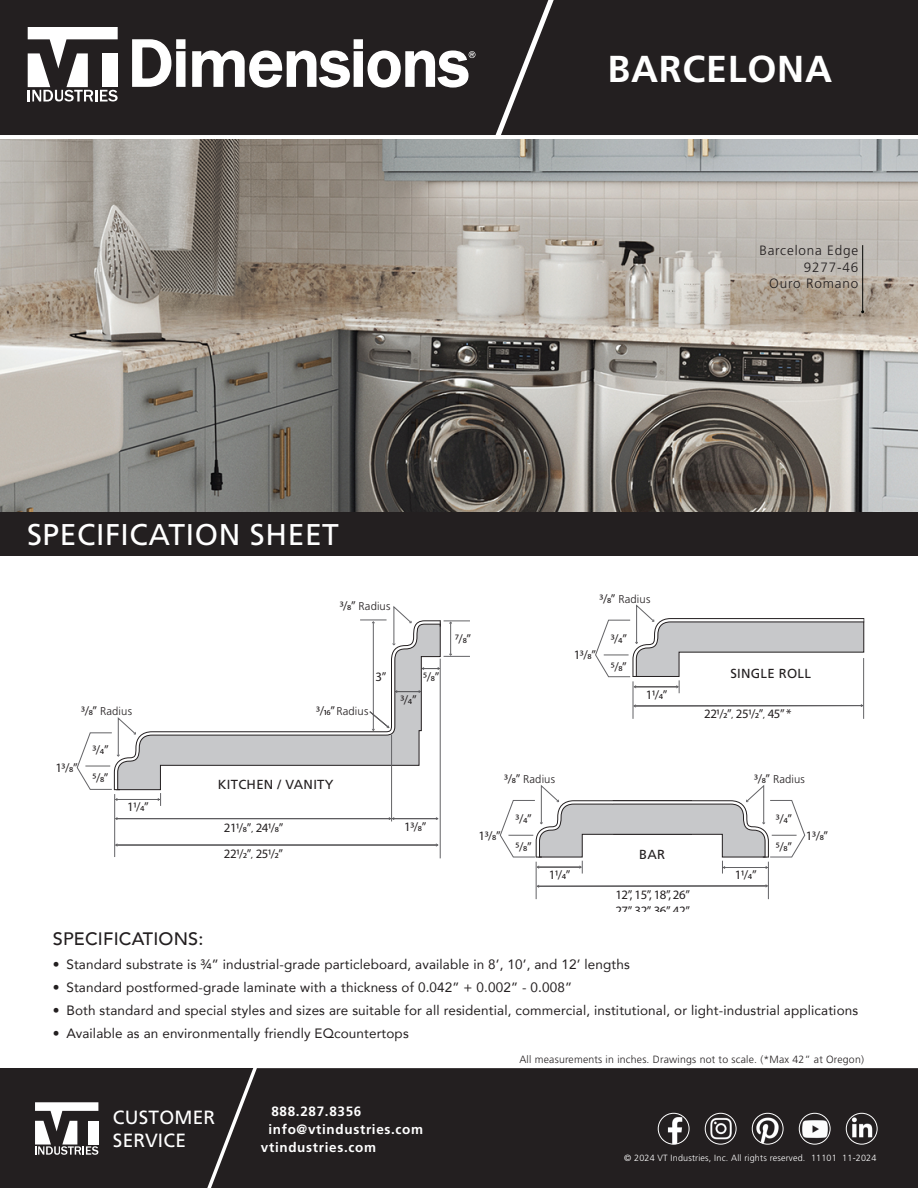
<style>
.page{position:relative;width:918px;height:1188px;background:#fff}
.page>*{position:absolute;margin:0;border:0;box-sizing:border-box;transform-origin:0 0}
.t1{font:700 37.5px "Frutiger LT Pro";letter-spacing:.02em;color:#fff}
.t2{font:30px "Frutiger LT Pro";letter-spacing:.02em;color:#fff}
.t3{font:19.05px/23px "Frutiger LT Pro";letter-spacing:.01em;color:#fff}
.t4{font:500 18px "Avenir";letter-spacing:.01em;color:#231f20}
.t5{font:13.5px "Avenir";letter-spacing:.01em;color:#231f20}
.t6{font:700 13.5px "Frutiger LT Pro";letter-spacing:.05em;color:#fff}
.t7{font:300 13.5px "Frutiger LT Pro";letter-spacing:.06em;color:#231f20}
.t8{font:13.05px "Frutiger LT Pro";letter-spacing:.02em;color:#231f20}
.t9{font:12.9px/27.9px "Myriad Pro";color:#231f20}
.t10{font:300 11.25px "Frutiger LT Pro";letter-spacing:.01em;color:#231f20}
.t11{font:300 10.5px "Frutiger LT Pro";letter-spacing:.02em;color:#231f20}
.t12{font:300 9px "Frutiger LT Pro";letter-spacing:.02em;color:#fff}
.s1{font-family:"Myriad Pro";font-weight:400;font-size:12.9px}
</style>
<div class="page">
<div style="left:253px;top:1068px;width:665px;height:120px;background:#231f20"></div>
<svg style="left:0;top:1068px;width:253px;height:120px"></svg>
<img style="left:752px;top:1113px;width:31px;height:31px;border-radius:15px">
<div style="left:752px;top:1113px;width:31px;height:32px;border:1px solid #fff;border-radius:50%"></div>
<img style="left:658px;top:1113px;width:29px;height:31px">
<div style="left:658px;top:1113px;width:31px;height:32px;border:1px solid #fff;border-radius:50%"></div>
<img style="left:846px;top:1113px;width:31px;height:31px;border-radius:15px">
<div style="left:846px;top:1113px;width:32px;height:32px;border:1px solid #fff;border-radius:50%"></div>
<img style="left:705px;top:1113px;width:31px;height:31px;border-radius:15px">
<div style="left:705px;top:1113px;width:31px;height:32px;border:1px solid #fff;border-radius:50%"></div>
<img style="left:799px;top:1113px;width:31px;height:31px;border-radius:15px">
<div style="left:799px;top:1113px;width:31px;height:32px;border:1px solid #fff;border-radius:50%"></div>
<div style="left:0;top:0;width:501px;height:135px;background:#231f20"></div>
<div style="left:501px;top:0;width:417px;height:135px;background:#231f20"></div>
<svg style="left:28px;top:27px;width:90px;height:75px"></svg>
<svg style="left:131px;top:38px;width:344px;height:50px"></svg>
<div style="left:0;top:512px;width:918px;height:43px;background:#231f20"></div>
<img style="left:0;top:140px;width:918px;height:372px">
<hr style="left:862px;top:245px;width:1px;height:67px;background:#040503">
<svg style="left:114px;top:620px;width:327px;height:171px"></svg>
<svg style="left:76px;top:716px;width:60px;height:74px"></svg>
<hr style="left:114px;top:794px;width:1px;height:63px;background:#636366">
<hr style="left:116px;top:799px;width:43px;height:1px;background:#636366">
<svg style="left:157px;top:793px;width:4px;height:13px"></svg>
<hr style="left:373px;top:622px;width:1px;height:108px;background:#636366">
<svg style="left:360px;top:620px;width:27px;height:4px"></svg>
<hr style="left:450px;top:622px;width:1px;height:33px;background:#636366">
<svg style="left:395px;top:690px;width:26px;height:3px"></svg>
<svg style="left:422px;top:667px;width:18px;height:3px"></svg>
<hr style="left:440px;top:659px;width:1px;height:199px;background:#636366">
<hr style="left:391px;top:735px;width:1px;height:86px;background:#636366">
<hr style="left:393px;top:818px;width:44px;height:1px;background:#636366">
<hr style="left:116px;top:818px;width:274px;height:1px;background:#636366">
<svg style="left:388px;top:817px;width:7px;height:3px"></svg>
<hr style="left:116px;top:845px;width:321px;height:1px;background:#636366">
<hr style="left:633px;top:681px;width:1px;height:38px;background:#636366">
<hr style="left:863px;top:658px;width:1px;height:61px;background:#636366">
<hr style="left:635px;top:705px;width:227px;height:1px;background:#636366">
<hr style="left:536px;top:862px;width:1px;height:37px;background:#636366">
<hr style="left:768px;top:862px;width:1px;height:37px;background:#636366">
<hr style="left:538px;top:885px;width:229px;height:2px;background:#636366">
<svg style="left:440px;top:620px;width:30px;height:7px"></svg>
<svg style="left:444px;top:653px;width:26px;height:4px"></svg>
<svg style="left:393px;top:606px;width:19px;height:40px"></svg>
<svg style="left:595px;top:604px;width:269px;height:89px"></svg>
<svg style="left:499px;top:785px;width:307px;height:89px"></svg>
<svg style="left:369px;top:711px;width:21px;height:20px"></svg>
<p class="t1" style="left:607px;top:46px;width:226px">BARCELONA</p>
<p class="t7" style="left:759px;top:243px;width:100px">Barcelona Edge</p>
<p class="t7" style="left:804px;top:259px;width:56px">9277-46</p>
<p class="t7" style="left:769px;top:276px;width:90px">Ouro Romano</p>
<h2 class="t2" style="left:27px;top:517px;width:313px">SPECIFICATION SHEET</h2>
<p class="t10" style="left:81px;top:705px;width:52px"><span class="s1">3/8”</span> Radius</p>
<p class="t9" style="left:92px;top:735px;width:18px">3/4”<br>5/8”</p>
<p class="t9" style="left:55px;top:754px;width:24px">13/8”</p>
<p class="t9" style="left:127px;top:793px;width:23px">11/4”</p>
<p class="t10" style="left:340px;top:599px;width:52px"><span class="s1">3/8”</span> Radius</p>
<p class="t9" style="left:376px;top:663px;width:12px">3”</p>
<p class="t10" style="left:316px;top:705px;width:54px"><span class="s1">3/16”</span> Radius</p>
<p class="t9" style="left:423px;top:663px;width:17px">5/8”</p>
<p class="t9" style="left:400px;top:686px;width:18px">3/4”</p>
<p class="t9" style="left:455px;top:625px;width:17px">7/8”</p>
<p class="t10" style="left:600px;top:592px;width:52px"><span class="s1">3/8”</span> Radius</p>
<p class="t9" style="left:611px;top:624px;width:18px">3/4”<br>5/8”</p>
<p class="t9" style="left:574px;top:641px;width:24px">13/8”</p>
<p class="t9" style="left:646px;top:680px;width:23px">11/4”</p>
<p class="t8" style="left:730px;top:665px;width:82px">SINGLE ROLL</p>
<p class="t9" style="left:704px;top:700px;width:89px">221/2”, 251/2”, 45” *</p>
<p class="t8" style="left:218px;top:777px;width:117px">KITCHEN / VANITY</p>
<p class="t9" style="left:224px;top:813px;width:61px">211/8”, 241/8”</p>
<p class="t9" style="left:404px;top:813px;width:24px">13/8”</p>
<p class="t9" style="left:224px;top:839px;width:61px">221/2”, 251/2”</p>
<p class="t10" style="left:504px;top:772px;width:52px"><span class="s1">3/8”</span> Radius</p>
<p class="t9" style="left:516px;top:805px;width:18px">3/4”<br>5/8”</p>
<p class="t9" style="left:479px;top:821px;width:24px">13/8”</p>
<p class="t8" style="left:639px;top:847px;width:28px">BAR</p>
<p class="t10" style="left:754px;top:772px;width:52px"><span class="s1">3/8”</span> Radius</p>
<p class="t9" style="left:776px;top:805px;width:18px">3/4”<br>5/8”</p>
<p class="t9" style="left:806px;top:821px;width:24px">13/8”</p>
<p class="t9" style="left:549px;top:861px;width:23px">11/4”</p>
<p class="t9" style="left:735px;top:861px;width:23px">11/4”</p>
<p class="t9" style="left:615px;top:887px;width:76px;line-height:15.5px">12”, 15”, 18”, 26”<br>27”, 32”, 36”, 42”</p>
<h3 class="t4" style="left:53px;top:924px;width:152px">SPECIFICATIONS:</h3>
<p class="t5" style="left:53px;top:953px;width:579px">• Standard substrate is ¾” industrial-grade particleboard, available in 8’, 10’, and 12’ lengths</p>
<p class="t5" style="left:53px;top:976px;width:521px">• Standard postformed-grade laminate with a thickness of 0.042” + 0.002” - 0.008”</p>
<p class="t5" style="left:53px;top:1000px;width:807px">• Both standard and special styles and sizes are suitable for all residential, commercial, institutional, or light-industrial applications</p>
<p class="t5" style="left:53px;top:1023px;width:357px">• Available as an environmentally friendly EQcountertops</p>
<p class="t11" style="left:519px;top:1054px;width:346px">All measurements in inches. Drawings not to scale. (*Max 42” at Oregon)</p>
<h3 class="t3" style="left:113px;top:1106px;width:104px">CUSTOMER<br>SERVICE</h3>
<p class="t6" style="left:271px;top:1103px;width:91px">888.287.8356</p>
<p class="t6" style="left:268px;top:1121px;width:156px">info@vtindustries.com</p>
<p class="t6" style="left:261px;top:1139px;width:117px">vtindustries.com</p>
<p class="t12" style="left:624px;top:1153px;width:254px">© 2024 VT Industries, Inc. All rights reserved. 11101 11-2024</p>
</div>
